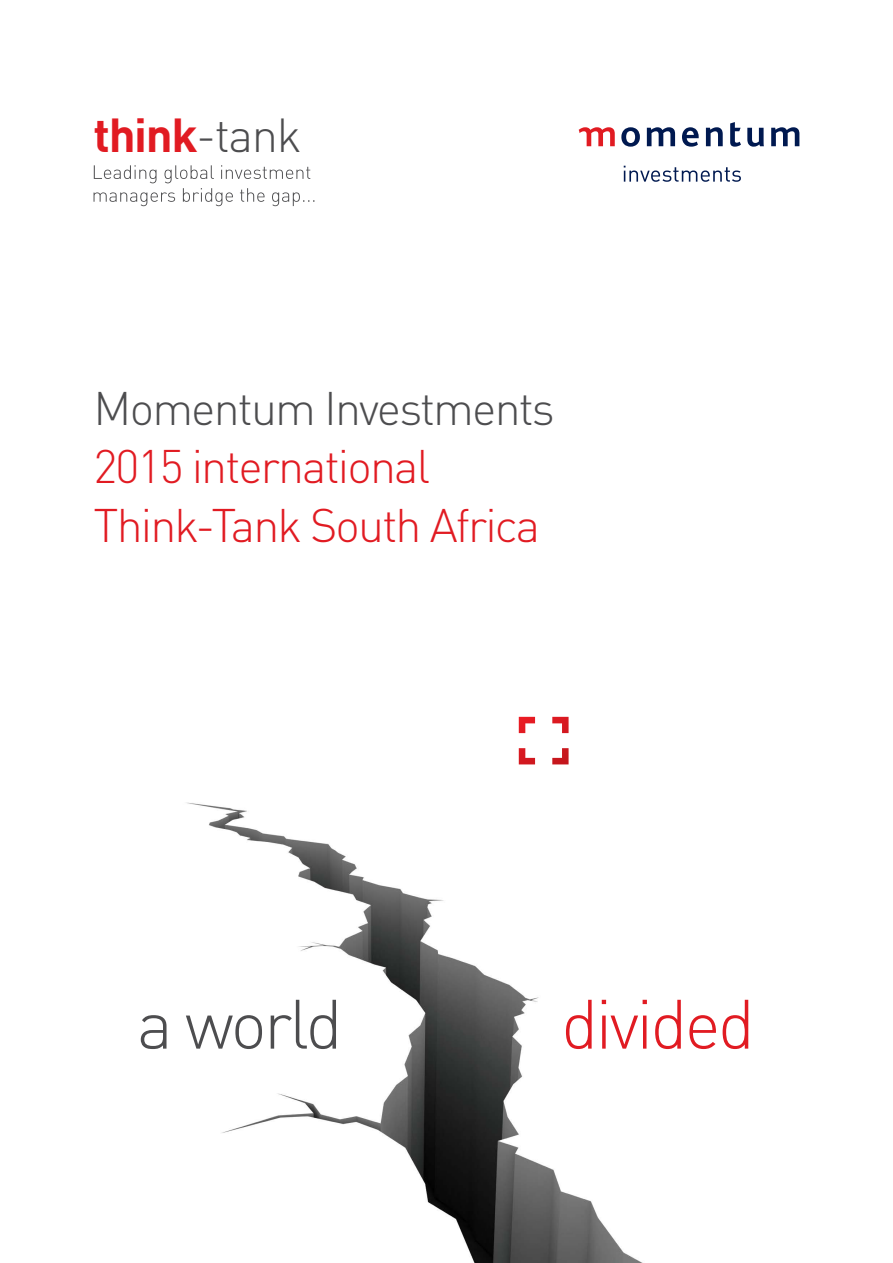
<style>
.page{position:relative;width:893px;height:1263px;background:#fff}
.page>*{position:absolute;margin:0;border:0;box-sizing:border-box;transform-origin:0 0}
.t1{font:300 68.55px "DINOT";letter-spacing:-.04em;color:#e11b22}
.t2{font:300 68.55px "DINOT";letter-spacing:-.045em;color:#4d4d4f}
.t3{font:700 47.1px "DINOT";letter-spacing:-.03em;color:#e11b22}
.t4{font:300 46.5px/58.5px "DINOT";letter-spacing:-.04em;color:#e11b22}
.t5{font:300 46.5px "DINOT";letter-spacing:-.04em;color:#4d4d4f}
.s1{font-weight:300;color:#4d4d4f}
</style>
<div class="page">
<svg style="left:94px;top:165px;width:220px;height:41px"></svg>
<svg style="left:579px;top:127px;width:36px;height:19px"></svg>
<svg style="left:621px;top:122px;width:178px;height:25px"></svg>
<svg style="left:624px;top:166px;width:117px;height:16px"></svg>
<img style="left:186px;top:753px;width:457px;height:510px">
<svg style="left:519px;top:717px;width:50px;height:47px"></svg>
<p class="t3" style="left:94px;top:104px;width:210px">think<span class="s1">-tank</span></p>
<p class="t5" style="left:94px;top:379px;width:463px">Momentum Investments</p>
<p class="t4" style="left:94px;top:437px;width:448px">2015 international<br>Think-Tank South Africa</p>
<h1 class="t2" style="left:137px;top:982px;width:207px">a world</h1>
<h1 class="t1" style="left:561px;top:982px;width:195px">divided</h1>
</div>
